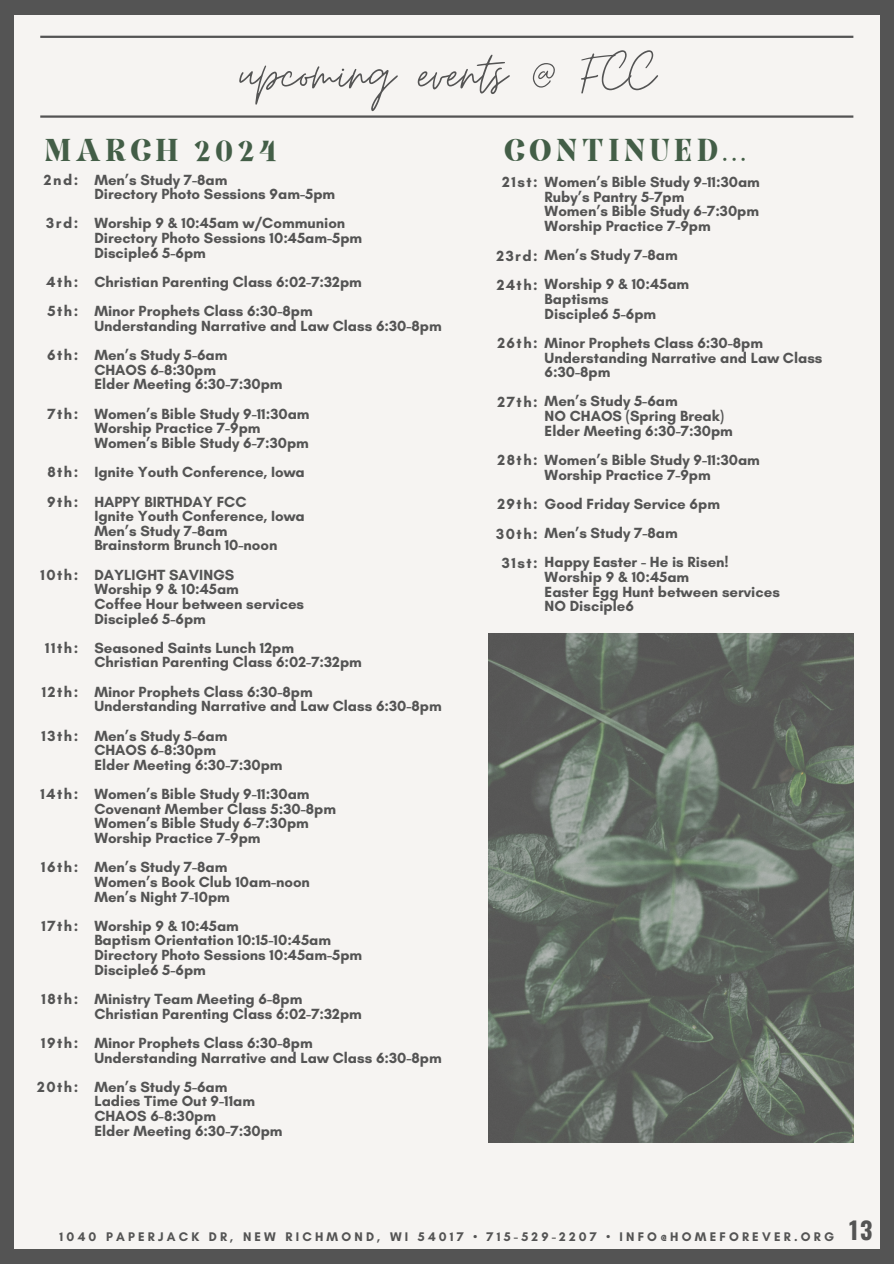
<style>
.page{position:relative;width:894px;height:1264px;background:#fff}
.page>*{position:absolute;margin:0;border:0;box-sizing:border-box;transform-origin:0 0}
.t1{font:62.25px "Moon Time";color:#545454}
.t2{font:30.45px "Elika Gorica";letter-spacing:.15em;color:#435e47}
.t3{font:700 15px/14.7px "Glacial Indifference";color:#545454}
.t4{font:700 15px/29.2px "Glacial Indifference";letter-spacing:.1em;color:#545454}
.t5{font:700 12.75px "Glacial Indifference";letter-spacing:.25em;color:#545454}
.s1{font-family:"Oswald";font-size:24px}
</style>
<div class="page">
<div style="left:0;top:0;width:893px;height:1263px;background:#545454"></div>
<div style="left:14px;top:15px;width:864px;height:1233px;background:#f6f4f2"></div>
<hr style="left:40px;top:115px;width:813px;height:3px;background:#545454">
<hr style="left:40px;top:36px;width:813px;height:2px;background:#545454">
<img style="left:488px;top:633px;width:365px;height:509px">
<h1 class="t1" style="left:238px;top:36px;width:418px">upcoming events @ FCC</h1>
<h2 class="t2" style="left:45px;top:138px;width:233px">MARCH 2024</h2>
<h2 class="t2" style="left:504px;top:138px;width:242px">CONTINUED...</h2>
<p class="t3" style="left:544px;top:174px;width:217px">Women’s Bible Study 9-11:30am<br>Ruby’s Pantry 5-7pm<br>Women’s Bible Study 6-7:30pm<br>Worship Practice 7-9pm</p>
<p class="t3" style="left:544px;top:240px;width:146px;line-height:29.2px">Men’s Study 7-8am<br>Worship 9 &amp; 10:45am</p>
<p class="t3" style="left:544px;top:291px;width:113px">Baptisms<br>Disciple6 5-6pm</p>
<p class="t3" style="left:544px;top:335px;width:279px">Minor Prophets Class 6:30-8pm<br>Understanding Narrative and Law Class<br>6:30-8pm</p>
<p class="t3" style="left:544px;top:394px;width:190px">Men’s Study 5-6am<br>NO CHAOS (Spring Break)<br>Elder Meeting 6:30-7:30pm</p>
<p class="t3" style="left:544px;top:452px;width:217px">Women’s Bible Study 9-11:30am<br>Worship Practice 7-9pm</p>
<p class="t3" style="left:544px;top:489px;width:186px;line-height:29.2px">Good Friday Service 6pm<br>Men’s Study 7-8am<br>Happy Easter - He is Risen!</p>
<p class="t3" style="left:544px;top:569px;width:237px">Worship 9 &amp; 10:45am<br>Easter Egg Hunt between services<br>NO Disciple6</p>
<p class="t3" style="left:44px;top:172px;width:36px">2nd:</p>
<p class="t3" style="left:46px;top:216px;width:34px">3rd:</p>
<p class="t3" style="left:94px;top:172px;width:242px">Men’s Study 7-8am<br>Directory Photo Sessions 9am-5pm</p>
<p class="t3" style="left:94px;top:216px;width:269px">Worship 9 &amp; 10:45am w/Communion<br>Directory Photo Sessions 10:45am-5pm<br>Disciple6 5-6pm</p>
<p class="t3" style="left:94px;top:267px;width:269px;line-height:29.2px">Christian Parenting Class 6:02-7:32pm<br>Minor Prophets Class 6:30-8pm</p>
<p class="t3" style="left:94px;top:311px;width:349px;line-height:29.2px">Understanding Narrative and Law Class 6:30-8pm<br>Men’s Study 5-6am</p>
<p class="t3" style="left:94px;top:362px;width:190px">CHAOS 6-8:30pm<br>Elder Meeting 6:30-7:30pm</p>
<p class="t3" style="left:94px;top:406px;width:217px">Women’s Bible Study 9-11:30am<br>Worship Practice 7-9pm<br>Women’s Bible Study 6-7:30pm</p>
<p class="t3" style="left:94px;top:457px;width:212px;line-height:29.2px">Ignite Youth Conference, Iowa<br>HAPPY BIRTHDAY FCC</p>
<p class="t3" style="left:94px;top:508px;width:212px">Ignite Youth Conference, Iowa<br>Men’s Study 7-8am<br>Brainstorm Brunch 10-noon</p>
<p class="t3" style="left:94px;top:567px;width:211px">DAYLIGHT SAVINGS<br>Worship 9 &amp; 10:45am<br>Coffee Hour between services<br>Disciple6 5-6pm</p>
<p class="t3" style="left:94px;top:640px;width:269px">Seasoned Saints Lunch 12pm<br>Christian Parenting Class 6:02-7:32pm</p>
<p class="t3" style="left:94px;top:684px;width:349px">Minor Prophets Class 6:30-8pm<br>Understanding Narrative and Law Class 6:30-8pm</p>
<p class="t3" style="left:94px;top:728px;width:190px">Men’s Study 5-6am<br>CHAOS 6-8:30pm<br>Elder Meeting 6:30-7:30pm</p>
<p class="t3" style="left:94px;top:786px;width:243px">Women’s Bible Study 9-11:30am<br>Covenant Member Class 5:30-8pm<br>Women’s Bible Study 6-7:30pm<br>Worship Practice 7-9pm</p>
<p class="t3" style="left:94px;top:859px;width:217px">Men’s Study 7-8am<br>Women’s Book Club 10am-noon<br>Men’s Night 7-10pm</p>
<p class="t3" style="left:94px;top:918px;width:269px">Worship 9 &amp; 10:45am<br>Baptism Orientation 10:15-10:45am<br>Directory Photo Sessions 10:45am-5pm<br>Disciple6 5-6pm</p>
<p class="t3" style="left:94px;top:991px;width:269px">Ministry Team Meeting 6-8pm<br>Christian Parenting Class 6:02-7:32pm</p>
<p class="t3" style="left:94px;top:1035px;width:349px">Minor Prophets Class 6:30-8pm<br>Understanding Narrative and Law Class 6:30-8pm</p>
<p class="t3" style="left:94px;top:1079px;width:190px">Men’s Study 5-6am<br>Ladies Time Out 9-11am<br>CHAOS 6-8:30pm<br>Elder Meeting 6:30-7:30pm</p>
<p class="t3" style="left:502px;top:175px;width:37px">21st:</p>
<p class="t4" style="left:496px;top:241px;width:43px">23rd:<br>24th:</p>
<p class="t3" style="left:47px;top:267px;width:33px;line-height:29.2px">4th:<br>5th:</p>
<p class="t3" style="left:47px;top:347px;width:33px">6th:</p>
<p class="t3" style="left:497px;top:336px;width:42px">26th:</p>
<p class="t3" style="left:497px;top:394px;width:42px">27th:</p>
<p class="t3" style="left:47px;top:406px;width:32px">7th:</p>
<p class="t3" style="left:497px;top:453px;width:42px">28th:</p>
<p class="t4" style="left:496px;top:489px;width:43px;text-align:center">29th:<br>30th:<br>31st:</p>
<p class="t3" style="left:47px;top:457px;width:33px;line-height:29.2px">8th:<br>9th:</p>
<p class="t3" style="left:40px;top:567px;width:39px">10th:</p>
<p class="t3" style="left:45px;top:640px;width:35px">11th:</p>
<p class="t3" style="left:42px;top:684px;width:38px">12th:</p>
<p class="t3" style="left:42px;top:728px;width:38px">13th:</p>
<p class="t3" style="left:41px;top:786px;width:39px">14th:</p>
<p class="t3" style="left:41px;top:859px;width:39px">16th:</p>
<p class="t3" style="left:41px;top:918px;width:38px">17th:</p>
<p class="t3" style="left:41px;top:991px;width:38px">18th:</p>
<p class="t3" style="left:41px;top:1035px;width:39px">19th:</p>
<p class="t3" style="left:37px;top:1079px;width:43px">20th:</p>
<p class="t5" style="left:60px;top:1228px;width:814px">1040 PAPERJACK DR, NEW RICHMOND, WI 54017 • 715-529-2207 • INFO@HOMEFOREVER.ORG <span class="s1">13</span></p>
</div>
